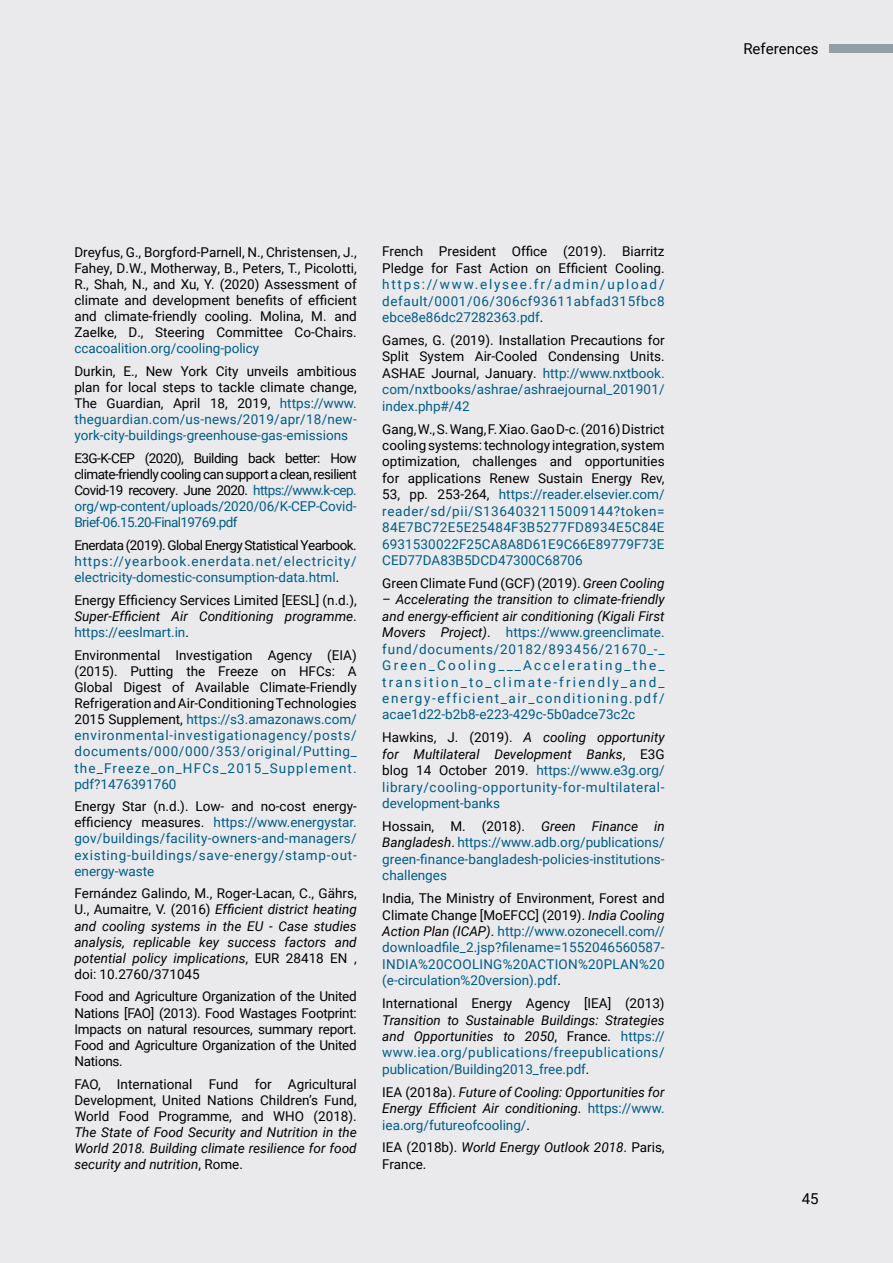
<style>
.page{position:relative;width:893px;height:1263px;background:#eaeaed}
.page>*{position:absolute;margin:0;border:0;box-sizing:border-box;transform-origin:0 0}
.t1{font:15px "Roboto";color:#000}
.t2{font:13.5px/16.2px "Roboto";color:#000;text-align:justify}
.t3{font:13.5px/16.5px "Roboto";letter-spacing:.005em;color:#005c86;text-align:justify}
.t4{font:italic 13.5px/16.2px "Roboto";color:#000;text-align:justify}
.t5{font:13.5px "Roboto";letter-spacing:-.04em;color:#000}
.s1{color:#005c86}
.s2{color:#000}
.s3{font-style:italic}
.s4{font-style:normal}
.s5{font-style:italic;color:#000}
.s6{font-style:normal;color:#005c86}
</style>
<div class="page">
<div style="left:829px;top:45px;width:64px;height:8px;background:#949ea6"></div>
<p class="t2" style="left:74px;top:243px;width:284px">Dreyfus, G., Borgford-Parnell, N., Christensen, J., Fahey, D.W., Motherway, B., Peters, T., Picolotti, R., Shah, N., and Xu, Y. (2020) Assessment of climate and development benefits of efficient and climate-friendly cooling. Molina, M. and Zaelke, D., Steering Committee Co-Chairs.</p>
<p class="t3" style="left:74px;top:340px;width:186px">ccacoalition.org/cooling-policy</p>
<p class="t2" style="left:74px;top:362px;width:284px">Durkin, E., New York City unveils ambitious plan for local steps to tackle climate change, The Guardian, April 18, 2019, <span class="s1">https://www. theguardian.com/us-news/2019/apr/18/new&shy;york-city-buildings-greenhouse-gas-emissions</span></p>
<p class="t2" style="left:74px;top:449px;width:284px">E3G-K-CEP (2020), Building back better: How climate-friendly cooling can support a clean, resilient Covid-19 recovery. June 2020. <span class="s1">https://www.k-cep. org/wp-content/uploads/2020/06/K-CEP-Covid-Brief-06.15.20-Final19769.pdf</span></p>
<p class="t5" style="left:74px;top:536px;width:284px">Enerdata (2019). Global Energy Statistical Yearbook.</p>
<p class="t3" style="left:74px;top:553px;width:284px">https://yearbook.enerdata.net/electricity/ electricity-domestic-consumption-data.html<span class="s2">.</span></p>
<p class="t2" style="left:74px;top:591px;width:284px">Energy Efficiency Services Limited [EESL] (n.d.), <span class="s3">Super-Efficient Air Conditioning programme</span>. <span class="s1">https://eeslmart.in</span>.</p>
<p class="t2" style="left:74px;top:646px;width:284px">Environmental Investigation Agency (EIA) (2015). Putting the Freeze on HFCs: A Global Digest of Available Climate-Friendly Refrigeration and Air-Conditioning Technologies 2015 Supplement, <span class="s1">https://s3.amazonaws.com/ environmental-investigationagency/posts/ documents/000/000/353/original/Putting_ the_Freeze_on_HFCs_2015_Supplement. pdf?1476391760</span></p>
<p class="t3" style="left:74px;top:798px;width:284px"><span class="s2">Energy Star (n.d.). Low- and no-cost energy&shy;efficiency measures.</span> https://www.energystar. gov/buildings/facility-owners-and-managers/ existing-buildings/save-energy/stamp-out&shy;energy-waste</p>
<p class="t4" style="left:74px;top:885px;width:284px"><span class="s4">Fernández Galindo, M., Roger-Lacan, C., Gährs, U., Aumaitre, V. (2016)</span> Efficient district heating and cooling systems in the EU - Case studies analysis, replicable key success factors and potential policy implications<span class="s4">, EUR 28418 EN , doi: 10.2760/371045</span></p>
<p class="t2" style="left:74px;top:988px;width:284px">Food and Agriculture Organization of the United Nations [FAO] (2013). Food Wastages Footprint:<br>Impacts on natural resources, summary report.<br>Food and Agriculture Organization of the United Nations.</p>
<p class="t2" style="left:74px;top:1075px;width:284px">FAO, International Fund for Agricultural Development, United Nations Children’s Fund, World Food Programme, and WHO (2018).</p>
<p class="t4" style="left:74px;top:1123px;width:284px">The State of Food Security and Nutrition in the World 2018. Building climate resilience for food security and nutrition<span class="s4">, Rome.</span></p>
<p class="t2" style="left:382px;top:243px;width:284px">French President Office (2019). Biarritz<br>Pledge for Fast Action on Efficient Cooling.</p>
<p class="t3" style="left:382px;top:276px;width:284px">https://www.elysee.fr/admin/upload/ default/0001/06/306cf93611abfad315fbc8 ebce8e86dc27282363.pdf<span class="s2">.</span></p>
<p class="t2" style="left:382px;top:331px;width:284px">Games, G. (2019). Installation Precautions for Split System Air-Cooled Condensing Units.<br>ASHAE Journal, January. <span class="s1">http://www.nxtbook. com/nxtbooks/ashrae/ashraejournal_201901/ index.php#/42</span></p>
<p class="t2" style="left:382px;top:420px;width:284px">Gang, W., S. Wang, F. Xiao. Gao D-c. (2016) District cooling systems: technology integration, system optimization, challenges and opportunities for applications Renew Sustain Energy Rev, 53, pp. 253-264, <span class="s1">https://reader.elsevier.com/ reader/sd/pii/S1364032115009144?token= 84E7BC72E5E25484F3B5277FD8934E5C84E 6931530022F25CA8A8D61E9C66E89779F73E CED77DA83B5DCD47300C68706</span></p>
<p class="t2" style="left:382px;top:574px;width:284px">Green Climate Fund (GCF) (2019). <span class="s3">Green Cooling</span></p>
<p class="t3" style="left:382px;top:591px;width:284px"><span class="s5">– Accelerating the transition to climate-friendly and energy-efficient air conditioning (Kigali First Movers Project)</span><span class="s2">.</span> https://www.greenclimate. fund/documents/20182/893456/21670_-_ Green_Cooling___Accelerating_the_ transition_to_climate-friendly_and_ energy-efficient_air_conditioning.pdf/ acae1d22-b2b8-e223-429c-5b0adce73c2c</p>
<p class="t3" style="left:382px;top:729px;width:284px"><span class="s2">Hawkins, J. (2019).</span> <span class="s5">A cooling opportunity for Multilateral Development Banks</span><span class="s2">, E3G blog 14 October 2019.</span> https://www.e3g.org/ library/cooling-opportunity-for-multilateral&shy;development-banks</p>
<p class="t3" style="left:382px;top:817px;width:284px"><span class="s2">Hossain, M. (2018).</span> <span class="s5">Green Finance in Bangladesh</span><span class="s2">.</span> https://www.adb.org/publications/ green-finance-bangladesh-policies-institutions&shy;challenges</p>
<p class="t3" style="left:382px;top:889px;width:284px"><span class="s2">India, The Ministry of Environment, Forest and Climate Change [MoEFCC] (2019).</span> <span class="s5">India Cooling Action Plan (ICAP)</span><span class="s2">.</span> http://www.ozonecell.com// downloadfile_2.jsp?filename=1552046560587- INDIA%20COOLING%20ACTION%20PLAN%20 (e-circulation%20version).pdf<span class="s2">.</span></p>
<p class="t2" style="left:382px;top:995px;width:284px">International Energy Agency [IEA] (2013)</p>
<p class="t3" style="left:382px;top:1011px;width:284px"><span class="s5">Transition to Sustainable Buildings: Strategies and Opportunities to 2050</span><span class="s2">, France.</span> https:// www.iea.org/publications/freepublications/ publication/Building2013_free.pdf<span class="s2">.</span></p>
<p class="t4" style="left:382px;top:1083px;width:284px"><span class="s4">IEA (2018a).</span> Future of Cooling: Opportunities for Energy Efficient Air conditioning<span class="s4">.</span> <span class="s6">https://www. iea.org/futureofcooling/</span><span class="s4">.</span></p>
<p class="t2" style="left:382px;top:1139px;width:284px">IEA (2018b). <span class="s3">World Energy Outlook 2018</span>. Paris,<br>France.</p>
<p class="t1" style="left:743px;top:38px;width:77px">References</p>
<p class="t1" style="left:802px;top:1188px;width:18px">45</p>
</div>
